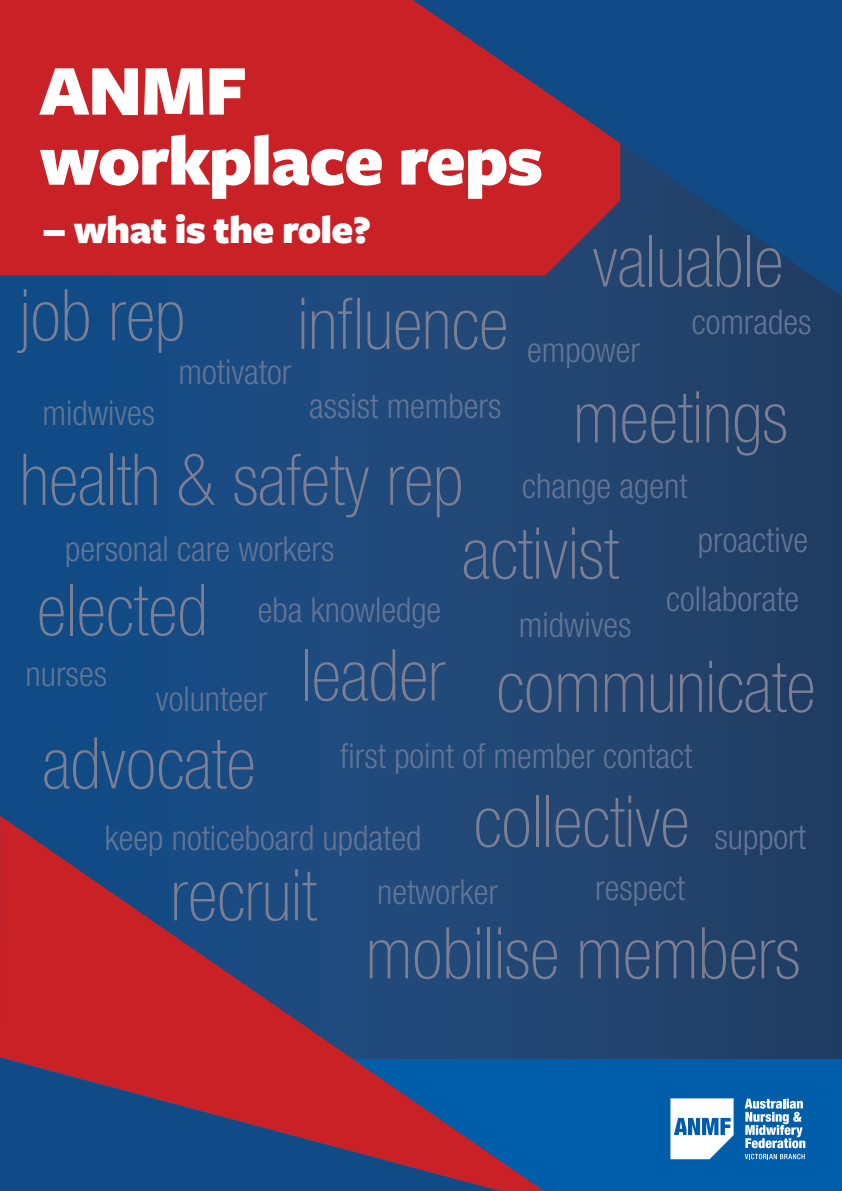
<style>
.page{position:relative;width:842px;height:1191px;background:#fff}
.page>*{position:absolute;margin:0;border:0;box-sizing:border-box;transform-origin:0 0}
.t1{font:900 74px/70px "Freight Sans Pro";letter-spacing:-.02em;color:#fff}
.t2{font:100 condensed 71.6px/73.6px "Helvetica Neue LT Std";color:#7c7e93}
.t3{font:900 41px "Freight Sans Pro";letter-spacing:-.02em;color:#fff}
.t4{font:300 condensed 34.4px/53.8px "Helvetica Neue LT Std";color:#627596}
</style>
<div class="page">
<div style="left:0;top:1058px;width:842px;height:133px;background:#005daa"></div>
<div style="left:0;top:0;width:842px;height:1058px;background:linear-gradient(to right,#134f8c,#264064)"></div>
<div style="left:0;top:0;width:413px;height:275px;background:#ca2127"></div>
<svg style="left:0;top:815px;width:544px;height:376px;background:#543d63"></svg>
<svg style="left:745px;top:1098px;width:60px;height:61px"></svg>
<svg style="left:670px;top:1098px;width:64px;height:61px"></svg>
<svg style="left:413px;top:0;width:429px;height:296px;background:#4d3c63"></svg>
<hr style="left:0;top:1058px;width:1px;height:133px;background:#114b86">
<div style="left:0;top:0;width:24px;height:274px;background:#ca2127"></div>
<h1 class="t1" style="left:39px;top:53px;width:505px">ANMF workplace reps</h1>
<p class="t3" style="left:43px;top:201px;width:330px">– what is the role?</p>
<h2 class="t2" style="left:592px;top:224px;width:192px">valuable</h2>
<h2 class="t2" style="left:20px;top:278px;width:167px">job rep</h2>
<p class="t4" style="left:179px;top:345px;width:114px">motivator</p>
<h2 class="t2" style="left:298px;top:286px;width:212px">influence</h2>
<p class="t4" style="left:527px;top:322px;width:114px">empower</p>
<p class="t4" style="left:692px;top:294px;width:121px">comrades</p>
<h2 class="t2" style="left:573px;top:380px;width:216px">meetings</h2>
<p class="t4" style="left:309px;top:379px;width:194px">assist members</p>
<p class="t4" style="left:43px;top:386px;width:114px">midwives</p>
<h2 class="t2" style="left:462px;top:442px;width:158px;text-indent:-442px">health &amp; safety rep activist</h2>
<p class="t4" style="left:522px;top:458px;width:167px">change agent</p>
<p class="t4" style="left:698px;top:512px;width:112px">proactive</p>
<p class="t4" style="left:65px;top:521px;width:271px">personal care workers</p>
<h2 class="t2" style="left:37px;top:572px;width:172px">elected</h2>
<p class="t4" style="left:258px;top:583px;width:185px">eba knowledge</p>
<p class="t4" style="left:26px;top:647px;width:83px">nurses</p>
<p class="t4" style="left:156px;top:671px;width:113px">volunteer</p>
<h2 class="t2" style="left:301px;top:638px;width:146px">leader</h2>
<p class="t4" style="left:519px;top:598px;width:114px">midwives</p>
<p class="t4" style="left:666px;top:571px;width:135px">collaborate</p>
<h2 class="t2" style="left:496px;top:649px;width:321px">communicate</h2>
<h2 class="t2" style="left:43px;top:726px;width:214px">advocate</h2>
<p class="t4" style="left:340px;top:728px;width:354px">first point of member contact</p>
<h2 class="t2" style="left:473px;top:784px;width:217px">collective</h2>
<p class="t4" style="left:377px;top:810px;width:123px;text-indent:-272px">keep noticeboard updated networker</p>
<h2 class="t2" style="left:171px;top:857px;width:147px">recruit</h2>
<p class="t4" style="left:595px;top:861px;width:91px">respect</p>
<p class="t4" style="left:714px;top:810px;width:93px">support</p>
<h2 class="t2" style="left:366px;top:915px;width:436px">mobilise members</h2>
</div>
